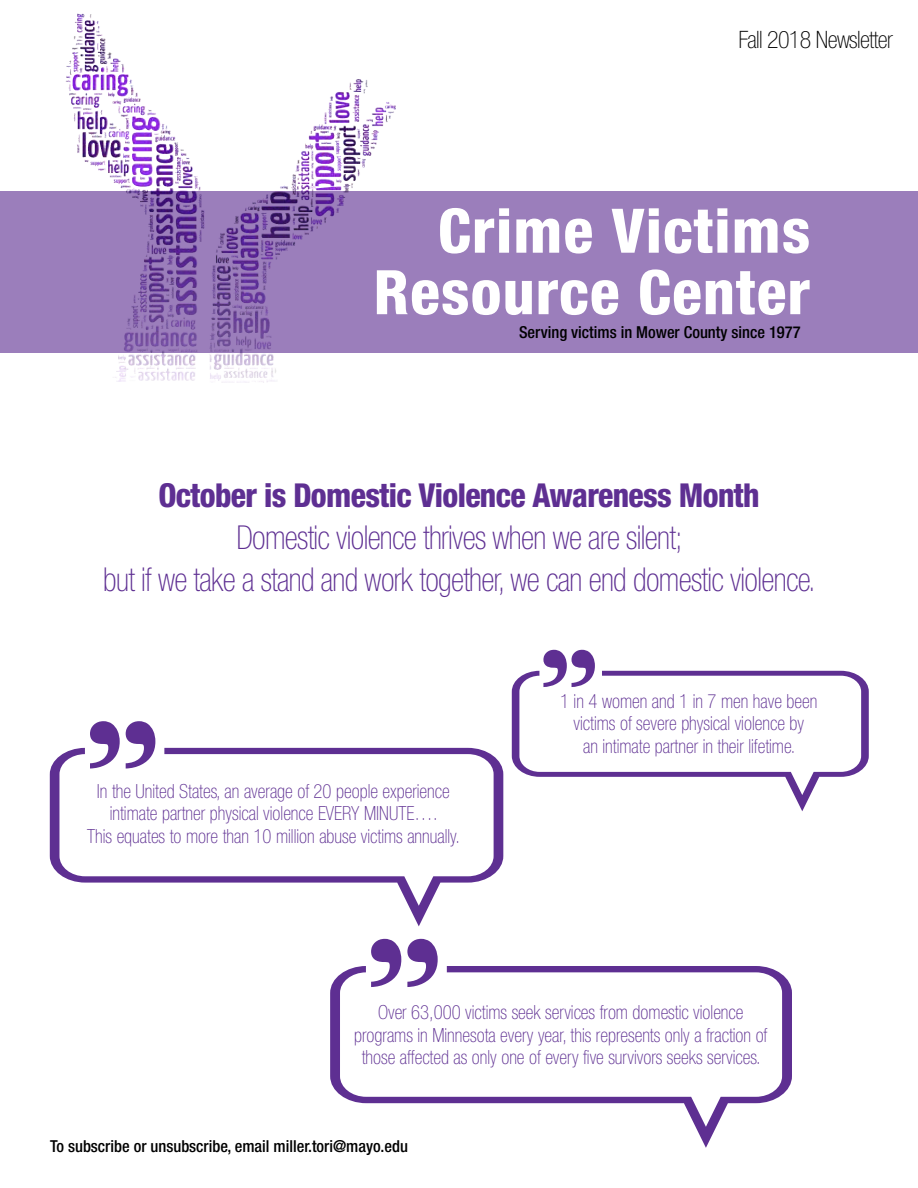
<style>
.page{position:relative;width:918px;height:1188px;background:#fff}
.page>*{position:absolute;margin:0;border:0;box-sizing:border-box;transform-origin:0 0}
.t1{font:800 condensed 61.5px/61.5px "Helvetica Neue LT Std";letter-spacing:.02em;color:#fff;text-align:right}
.t2{font:100 condensed 33px/42px "Helvetica Neue LT Std";letter-spacing:-.02em;color:#5e2f92;text-align:center;scale:.96 1}
.t3{font:800 condensed 33px "Helvetica Neue LT Std";letter-spacing:-.02em;color:#5e2f92;scale:.96 1}
.t4{font:100 condensed 24px "Helvetica Neue LT Std";letter-spacing:-.025em;color:#000}
.t5{font:100 condensed 19.5px/22.5px "Helvetica Neue LT Std";color:#5e2f92;text-align:center;scale:.96 1}
.t6{font:500 condensed 16.5px "Helvetica Neue LT Std";color:#000}
</style>
<div class="page">
<svg style="left:0;top:191px;width:918px;height:162px;background:#9779b8"></svg>
<img style="left:75px;top:13px;width:25px;height:20px">
<svg style="left:50px;top:748px;width:453px;height:178px"></svg>
<svg style="left:90px;top:721px;width:30px;height:48px"></svg>
<svg style="left:126px;top:721px;width:29px;height:48px"></svg>
<svg style="left:512px;top:671px;width:357px;height:140px"></svg>
<svg style="left:543px;top:650px;width:52px;height:37px"></svg>
<svg style="left:330px;top:966px;width:462px;height:182px"></svg>
<svg style="left:371px;top:939px;width:30px;height:48px"></svg>
<svg style="left:407px;top:939px;width:31px;height:48px"></svg>
<p class="t4" style="left:739px;top:26px;width:156px">Fall 2018 Newsletter</p>
<h1 class="t1" style="left:374px;top:199px;width:438px">Crime Victims<br>Resource Center</h1>
<p class="t6" style="left:519px;top:322px;width:283px">Serving victims in Mower County since 1977</p>
<h2 class="t3" style="left:158px;top:474px;width:628px">October is Domestic Violence Awareness Month</h2>
<h2 class="t2" style="left:103px;top:516px;width:744px">Domestic violence thrives when we are silent;<br>but if we take a stand and work together, we can end domestic violence.</h2>
<p class="t5" style="left:87px;top:780px;width:390px">In the United States, an average of 20 people experience intimate partner physical violence EVERY MINUTE….<br>This equates to more than 10 million abuse victims annually.</p>
<p class="t5" style="left:560px;top:690px;width:269px">1 in 4 women and 1 in 7 men have been victims of severe physical violence by<br>an intimate partner in their lifetime.</p>
<p class="t5" style="left:354px;top:1001px;width:432px">Over 63,000 victims seek services from domestic violence programs in Minnesota every year, this represents only a fraction of those affected as only one of every five survivors seeks services.</p>
<p class="t6" style="left:50px;top:1136px;width:359px">To subscribe or unsubscribe, email miller.tori@mayo.edu</p>
</div>
